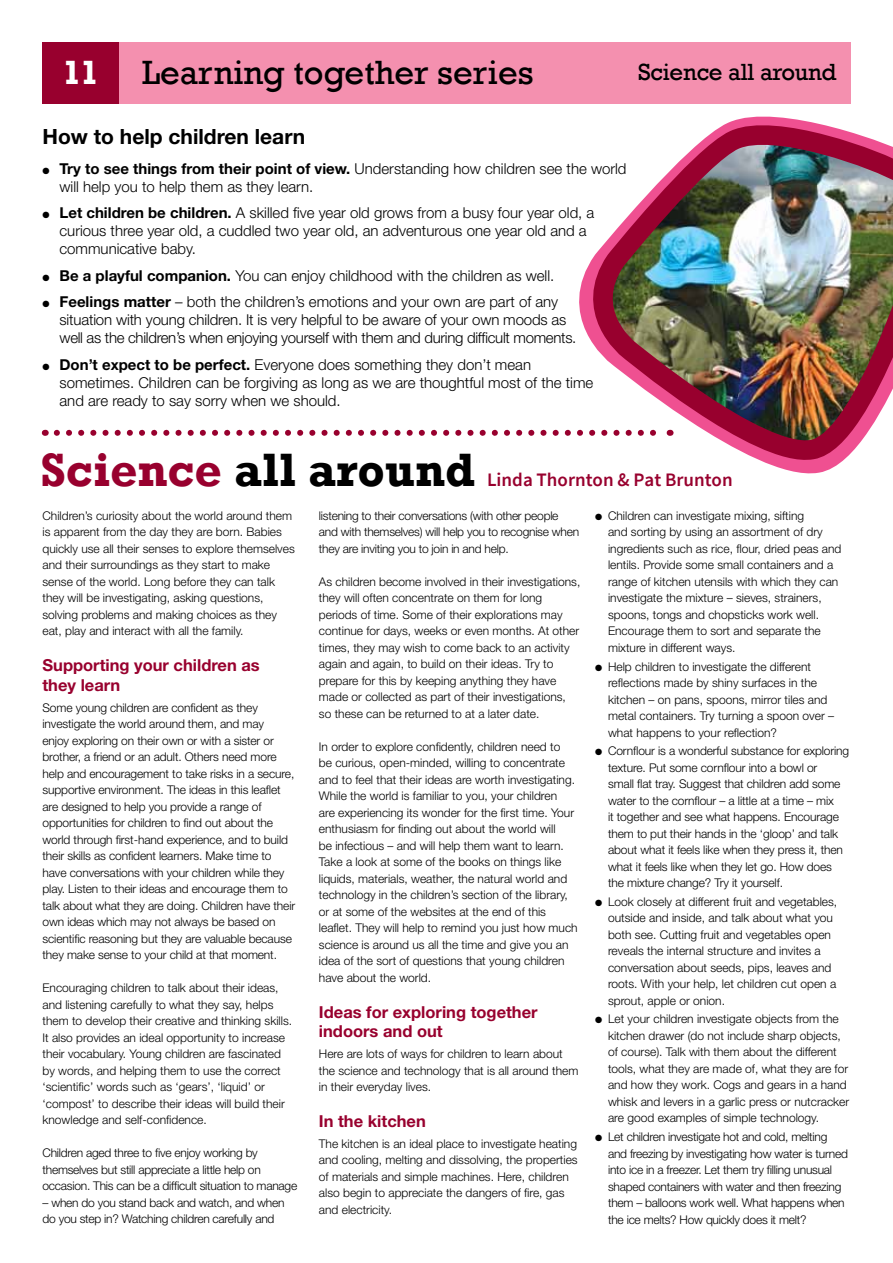
<style>
.page{position:relative;width:893px;height:1263px;background:#fff}
.page>*{position:absolute;margin:0;border:0;box-sizing:border-box;transform-origin:0 0}
.t1{font:700 48px "Rockwell";color:#000}
.t2{font:34.5px "Rockwell";color:#000}
.t3{font:24px "Rockwell";letter-spacing:-.01em;color:#000}
.t4{font:700 21px "Helvetica Neue";color:#000}
.t5{font:600 19.05px "Source Sans Pro";color:#98002e}
.t6{font:700 16.5px/19.5px "Helvetica Neue";color:#98002e}
.t7{font:300 15px/18px "Helvetica Neue";color:#000}
.t8{font:300 12px/16.5px "Helvetica Neue";color:#000}
.t9{font:300 12px/16.5px "Helvetica Neue";letter-spacing:-.02em;color:#000}
.s1{font-weight:700;color:#fff}
.s2{font-weight:700}
.s3{color:#98002e}
</style>
<div class="page">
<div style="left:119px;top:43px;width:731px;height:61px;background:#f490af"></div>
<div style="left:43px;top:43px;width:76px;height:61px;background:#98002e"></div>
<svg style="left:57px;top:430px;width:508px;height:6px"></svg>
<img style="left:581px;top:96px;width:312px;height:378px">
<h2 class="t2" style="left:62px;top:53px;width:473px"><span class="s1">11</span> Learning together series</h2>
<h3 class="t3" style="left:638px;top:58px;width:200px">Science all around</h3>
<h3 class="t4" style="left:43px;top:123px;width:264px">How to help children learn</h3>
<p class="t7" style="left:60px;top:159px;width:568px;text-indent:-17px">● <span class="s2">Try to see things from their point of view.</span> Understanding how children see the world will help you to help them as they learn.</p>
<p class="t7" style="left:60px;top:203px;width:536px;text-indent:-17px">● <span class="s2">Let children be children.</span> A skilled five year old grows from a busy four year old, a curious three year old, a cuddled two year old, an adventurous one year old and a communicative baby.</p>
<p class="t7" style="left:43px;top:266px;width:513px">● <span class="s2">Be a playful companion.</span> You can enjoy childhood with the children as well.</p>
<p class="t7" style="left:60px;top:292px;width:518px;text-indent:-17px">● <span class="s2">Feelings matter</span> – both the children’s emotions and your own are part of any situation with young children. It is very helpful to be aware of your own moods as well as the children’s when enjoying yourself with them and during difficult moments.</p>
<p class="t7" style="left:60px;top:355px;width:535px;text-indent:-17px">● <span class="s2">Don’t expect to be perfect.</span> Everyone does something they don’t mean sometimes. Children can be forgiving as long as we are thoughtful most of the time and are ready to say sorry when we should.</p>
<h1 class="t1" style="left:40px;top:441px;width:436px"><span class="s3">Science</span> all around</h1>
<h3 class="t5" style="left:487px;top:467px;width:247px">Linda Thornton &amp; Pat Brunton</h3>
<p class="t8" style="left:43px;top:507px;width:254px">Children’s curiosity about the world around them is apparent from the day they are born. Babies quickly use all their senses to explore themselves and their surroundings as they start to make sense of the world. Long before they can talk they will be investigating, asking questions, solving problems and making choices as they eat, play and interact with all the family.</p>
<h3 class="t6" style="left:43px;top:655px;width:219px">Supporting your children as they learn</h3>
<p class="t8" style="left:43px;top:699px;width:254px">Some young children are confident as they investigate the world around them, and may<br>enjoy exploring on their own or with a sister or brother, a friend or an adult. Others need more help and encouragement to take risks in a secure, supportive environment. The ideas in this leaflet are designed to help you provide a range of opportunities for children to find out about the world through first-hand experience, and to build their skills as confident learners. Make time to have conversations with your children while they play. Listen to their ideas and encourage them to talk about what they are doing. Children have their own ideas which may not always be based on scientific reasoning but they are valuable because they make sense to your child at that moment.</p>
<p class="t8" style="left:43px;top:979px;width:251px">Encouraging children to talk about their ideas, and listening carefully to what they say, helps them to develop their creative and thinking skills.<br>It also provides an ideal opportunity to increase their vocabulary. Young children are fascinated by words, and helping them to use the correct ‘scientific’ words such as ‘gears’, ‘liquid’ or ‘compost’ to describe their ideas will build their knowledge and self-confidence.</p>
<p class="t9" style="left:43px;top:1144px;width:256px">Children aged three to five enjoy working by themselves but still appreciate a little help on occasion. This can be a difficult situation to manage</p>
<p class="t9" style="left:43px;top:1194px;width:243px">– when do you stand back and watch, and when do you step in? Watching children carefully and</p>
<p class="t9" style="left:319px;top:507px;width:262px">listening to their conversations (with other people and with themselves) will help you to recognise when they are inviting you to join in and help.</p>
<p class="t8" style="left:319px;top:573px;width:263px">As children become involved in their investigations, they will often concentrate on them for long periods of time. Some of their explorations may continue for days, weeks or even months. At other times, they may wish to come back to an activity again and again, to build on their ideas. Try to prepare for this by keeping anything they have made or collected as part of their investigations, so these can be returned to at a later date.</p>
<p class="t8" style="left:319px;top:738px;width:260px">In order to explore confidently, children need to<br>be curious, open-minded, willing to concentrate and to feel that their ideas are worth investigating.<br>While the world is familiar to you, your children<br>are experiencing its wonder for the first time. Your enthusiasm for finding out about the world will<br>be infectious – and will help them want to learn.<br>Take a look at some of the books on things like liquids, materials, weather, the natural world and technology in the children’s section of the library, or at some of the websites at the end of this leaflet. They will help to remind you just how much science is around us all the time and give you an idea of the sort of questions that young children have about the world.</p>
<h3 class="t6" style="left:319px;top:1002px;width:220px">Ideas for exploring together indoors and out</h3>
<p class="t8" style="left:319px;top:1045px;width:261px">Here are lots of ways for children to learn about the science and technology that is all around them in their everyday lives.</p>
<h3 class="t6" style="left:319px;top:1111px;width:108px">In the kitchen</h3>
<p class="t8" style="left:319px;top:1135px;width:260px">The kitchen is an ideal place to investigate heating and cooling, melting and dissolving, the properties of materials and simple machines. Here, children also begin to appreciate the dangers of fire, gas and electricity.</p>
<p class="t8" style="left:608px;top:507px;width:235px;text-indent:-13px">● Children can investigate mixing, sifting<br>and sorting by using an assortment of dry ingredients such as rice, flour, dried peas and lentils. Provide some small containers and a range of kitchen utensils with which they can investigate the mixture – sieves, strainers, spoons, tongs and chopsticks work well.<br>Encourage them to sort and separate the mixture in different ways.</p>
<p class="t8" style="left:608px;top:658px;width:228px;text-indent:-13px">● Help children to investigate the different reflections made by shiny surfaces in the kitchen – on pans, spoons, mirror tiles and metal containers. Try turning a spoon over – what happens to your reflection?</p>
<p class="t8" style="left:608px;top:742px;width:243px;text-indent:-13px">● Cornflour is a wonderful substance for exploring texture. Put some cornflour into a bowl or<br>small flat tray. Suggest that children add some water to the cornflour – a little at a time – mix<br>it together and see what happens. Encourage them to put their hands in the ‘gloop’ and talk about what it feels like when they press it, then what it feels like when they let go. How does the mixture change? Try it yourself.</p>
<p class="t8" style="left:608px;top:893px;width:231px;text-indent:-13px">● Look closely at different fruit and vegetables, outside and inside, and talk about what you both see. Cutting fruit and vegetables open reveals the internal structure and invites a conversation about seeds, pips, leaves and roots. With your help, let children cut open a sprout, apple or onion.</p>
<p class="t8" style="left:608px;top:1011px;width:243px;text-indent:-13px">● Let your children investigate objects from the kitchen drawer (do not include sharp objects, of course). Talk with them about the different tools, what they are made of, what they are for and how they work. Cogs and gears in a hand whisk and levers in a garlic press or nutcracker are good examples of simple technology.</p>
<p class="t9" style="left:608px;top:1128px;width:241px;text-indent:-13px">● Let children investigate hot and cold, melting and freezing by investigating how water is turned into ice in a freezer. Let them try filling unusual shaped containers with water and then freezing them – balloons work well. What happens when the ice melts? How quickly does it melt?</p>
</div>
